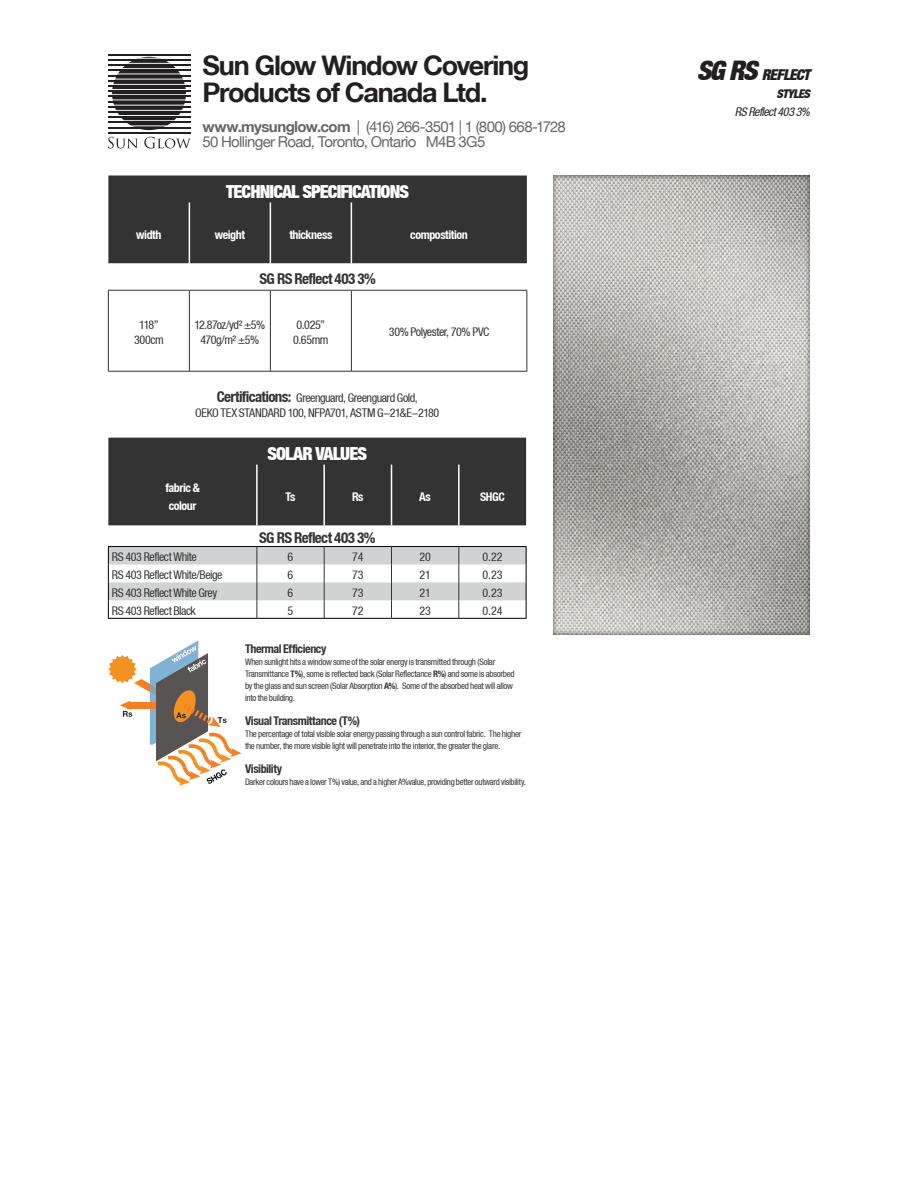
<style>
.page{position:relative;width:918px;height:1188px;background:#fff}
.page>*{position:absolute;margin:0;border:0;box-sizing:border-box;transform-origin:0 0}
.t1{font:700 27px "Helvetica Neue LT";letter-spacing:-.045em;color:#231f20}
.t2{font:900 condensed 18px "Helvetica Neue LT";letter-spacing:-.05em;color:#fff}
.t3{font:15px "Helvetica Neue LT";letter-spacing:-.045em;color:#656666}
.t4{font:700 condensed 15px "Helvetica Neue LT";letter-spacing:-.04em;color:#323332}
.t5{font:italic 900 condensed 15px "Helvetica Neue LT";letter-spacing:-.045em;color:#231f20}
.t6{font:condensed 12px "Helvetica Neue LT";letter-spacing:-.035em;color:#323332}
.t7{font:700 condensed 12px "Helvetica Neue LT";letter-spacing:-.035em;color:#fff}
.t8{font:700 condensed 12px "Helvetica Neue LT";letter-spacing:-.035em;color:#323332}
.t9{font:italic condensed 12px "Helvetica Neue LT";letter-spacing:-.04em;color:#231f20}
.t10{font:italic 900 condensed 12px "Helvetica Neue LT";letter-spacing:-.05em;color:#231f20}
.t11{font:condensed 9px/12px "Helvetica Neue LT";letter-spacing:-.03em;color:#323332}
.s1{font-weight:700}
.s2{font-weight:700;font-size:15px}
.s3{font-size:27px}
</style>
<div class="page">
<svg style="left:112px;top:57px;width:74px;height:73px"></svg>
<hr style="left:108px;top:54px;width:82px;height:2px;background:#231f20">
<hr style="left:108px;top:59px;width:82px;height:2px;background:#231f20">
<hr style="left:108px;top:64px;width:82px;height:2px;background:#231f20">
<hr style="left:108px;top:70px;width:82px;height:1px;background:#231f20">
<hr style="left:108px;top:75px;width:82px;height:1px;background:#231f20">
<hr style="left:108px;top:80px;width:82px;height:1px;background:#231f20">
<hr style="left:108px;top:85px;width:82px;height:2px;background:#231f20">
<hr style="left:108px;top:90px;width:82px;height:2px;background:#231f20">
<hr style="left:108px;top:96px;width:82px;height:1px;background:#231f20">
<hr style="left:108px;top:101px;width:82px;height:1px;background:#231f20">
<hr style="left:108px;top:106px;width:82px;height:2px;background:#231f20">
<hr style="left:108px;top:111px;width:82px;height:2px;background:#231f20">
<hr style="left:108px;top:116px;width:82px;height:2px;background:#231f20">
<hr style="left:108px;top:122px;width:82px;height:1px;background:#231f20">
<hr style="left:108px;top:127px;width:82px;height:1px;background:#231f20">
<hr style="left:108px;top:132px;width:82px;height:2px;background:#231f20">
<svg style="left:108px;top:137px;width:30px;height:11px"></svg>
<svg style="left:144px;top:137px;width:47px;height:11px"></svg>
<div style="left:553px;top:175px;width:258px;height:460px;background:#231f20;opacity:.75"></div>
<div style="left:108px;top:176px;width:419px;height:87px;background:#323332"></div>
<hr style="left:189px;top:202px;width:1px;height:61px;background:#fff">
<hr style="left:270px;top:202px;width:1px;height:61px;background:#fff">
<hr style="left:351px;top:202px;width:1px;height:61px;background:#fff">
<hr style="left:108px;top:290px;width:81px;height:1px;background:#323332">
<hr style="left:108px;top:291px;width:1px;height:80px;background:#323332">
<hr style="left:189px;top:290px;width:81px;height:1px;background:#323332">
<hr style="left:189px;top:291px;width:1px;height:80px;background:#323332">
<hr style="left:270px;top:290px;width:81px;height:1px;background:#323332">
<hr style="left:270px;top:291px;width:1px;height:80px;background:#323332">
<hr style="left:351px;top:290px;width:176px;height:1px;background:#323332">
<hr style="left:351px;top:291px;width:1px;height:80px;background:#323332">
<hr style="left:526px;top:291px;width:1px;height:80px;background:#323332">
<hr style="left:108px;top:371px;width:81px;height:1px;background:#323332">
<hr style="left:189px;top:371px;width:81px;height:1px;background:#323332">
<hr style="left:270px;top:371px;width:81px;height:1px;background:#323332">
<hr style="left:351px;top:371px;width:176px;height:1px;background:#323332">
<div style="left:108px;top:438px;width:418px;height:87px;background:#323332"></div>
<hr style="left:256px;top:465px;width:2px;height:60px;background:#fff">
<hr style="left:323px;top:465px;width:2px;height:60px;background:#fff">
<hr style="left:391px;top:465px;width:1px;height:60px;background:#fff">
<hr style="left:458px;top:465px;width:2px;height:60px;background:#fff">
<hr style="left:108px;top:546px;width:149px;height:1px;background:#000">
<hr style="left:257px;top:546px;width:67px;height:1px;background:#000">
<hr style="left:324px;top:546px;width:68px;height:1px;background:#000">
<hr style="left:392px;top:546px;width:67px;height:1px;background:#000">
<hr style="left:459px;top:546px;width:67px;height:1px;background:#000">
<svg style="left:108px;top:547px;width:419px;height:71px"></svg>
<hr style="left:108px;top:618px;width:149px;height:1px;background:#000">
<hr style="left:257px;top:618px;width:67px;height:1px;background:#000">
<hr style="left:324px;top:618px;width:68px;height:1px;background:#000">
<hr style="left:392px;top:618px;width:67px;height:1px;background:#000">
<hr style="left:459px;top:618px;width:67px;height:1px;background:#000">
<svg style="left:108px;top:640px;width:134px;height:146px"></svg>
<p class="t1" style="left:202px;top:49px;width:328px">Sun Glow Window Covering</p>
<p class="t1" style="left:202px;top:76px;width:287px">Products of Canada Ltd.</p>
<p class="t3" style="left:202px;top:118px;width:365px"><span class="s1">www.mysunglow.com</span> | (416) 266-3501 | 1 (800) 668-1728</p>
<p class="t3" style="left:202px;top:133px;width:284px">50 Hollinger Road, Toronto, Ontario M4B 3G5</p>
<p class="t2" style="left:226px;top:180px;width:184px">TECHNICAL SPECIFICATIONS</p>
<p class="t7" style="left:136px;top:227px;width:27px">width</p>
<p class="t7" style="left:215px;top:227px;width:32px">weight</p>
<p class="t7" style="left:289px;top:227px;width:45px">thickness</p>
<p class="t7" style="left:410px;top:227px;width:59px">compostition</p>
<p class="t4" style="left:259px;top:270px;width:118px">SG RS Reflect 403 3%</p>
<p class="t6" style="left:139px;top:318px;width:21px">118”</p>
<p class="t6" style="left:134px;top:333px;width:31px">300cm</p>
<p class="t6" style="left:194px;top:318px;width:72px">12.87oz/yd² ±5%</p>
<p class="t6" style="left:201px;top:333px;width:60px">470g/m² ±5%</p>
<p class="t6" style="left:297px;top:318px;width:30px">0.025”</p>
<p class="t6" style="left:293px;top:333px;width:37px">0.65mm</p>
<p class="t6" style="left:389px;top:325px;width:102px">30% Polyester, 70% PVC</p>
<p class="t6" style="left:217px;top:390px;width:203px"><span class="s2">Certifications:</span> Greenguard, Greenguard Gold,</p>
<p class="t6" style="left:195px;top:405px;width:246px">OEKO TEX STANDARD 100, NFPA701, ASTM G-21&amp;E-2180</p>
<p class="t2" style="left:267px;top:442px;width:101px">SOLAR VALUES</p>
<p class="t7" style="left:165px;top:480px;width:36px">fabric &amp;</p>
<p class="t7" style="left:169px;top:498px;width:29px">colour</p>
<p class="t7" style="left:286px;top:489px;width:12px">Ts</p>
<p class="t7" style="left:352px;top:489px;width:13px">Rs</p>
<p class="t7" style="left:419px;top:489px;width:13px">As</p>
<p class="t7" style="left:480px;top:489px;width:26px">SHGC</p>
<p class="t4" style="left:259px;top:529px;width:118px">SG RS Reflect 403 3%</p>
<p class="t6" style="left:112px;top:550px;width:87px">RS 403 Reflect White</p>
<p class="t6" style="left:288px;top:550px;width:7px">6</p>
<p class="t6" style="left:352px;top:550px;width:13px">74</p>
<p class="t6" style="left:419px;top:550px;width:13px">20</p>
<p class="t6" style="left:482px;top:550px;width:22px">0.22</p>
<p class="t6" style="left:112px;top:568px;width:112px">RS 403 Reflect White/Beige</p>
<p class="t6" style="left:288px;top:568px;width:7px">6</p>
<p class="t6" style="left:352px;top:568px;width:13px">73</p>
<p class="t6" style="left:419px;top:568px;width:13px">21</p>
<p class="t6" style="left:482px;top:568px;width:22px">0.23</p>
<p class="t6" style="left:112px;top:586px;width:107px">RS 403 Reflect White Grey</p>
<p class="t6" style="left:288px;top:586px;width:7px">6</p>
<p class="t6" style="left:352px;top:586px;width:13px">73</p>
<p class="t6" style="left:419px;top:586px;width:13px">21</p>
<p class="t6" style="left:482px;top:586px;width:22px">0.23</p>
<p class="t6" style="left:112px;top:604px;width:86px">RS 403 Reflect Black</p>
<p class="t6" style="left:288px;top:604px;width:7px">5</p>
<p class="t6" style="left:352px;top:604px;width:13px">72</p>
<p class="t6" style="left:419px;top:604px;width:13px">23</p>
<p class="t6" style="left:482px;top:604px;width:22px">0.24</p>
<p class="t8" style="left:245px;top:641px;width:83px">Thermal Efficiency</p>
<p class="t11" style="left:245px;top:656px;width:271px">When sunlight hits a window some of the solar energy is transmitted through (Solar Transmittance <span class="s1">T%</span>), some is reflected back (Solar Reflectance <span class="s1">R%</span>) and some is absorbed by the glass and sun screen (Solar Absorption <span class="s1">A%</span>). Some of the absorbed heat will allow into the building.</p>
<p class="t8" style="left:245px;top:713px;width:116px">Visual Transmittance (T%)</p>
<p class="t11" style="left:245px;top:728px;width:278px">The percentage of total visible solar energy passing through a sun control fabric. The higher the number, the more visible light will penetrate into the interior, the greater the glare.</p>
<p class="t8" style="left:245px;top:761px;width:39px">Visibility</p>
<p class="t11" style="left:245px;top:776px;width:283px">Darker colours have a lower T%) value, and a higher A%value, providing better outward visibility.</p>
<p class="t5" style="left:697px;top:66px;width:115px"><span class="s3">SG RS</span> REFLECT</p>
<p class="t10" style="left:777px;top:87px;width:35px">STYLES</p>
<p class="t9" style="left:735px;top:105px;width:77px">RS Reflect 403 3%</p>
</div>
